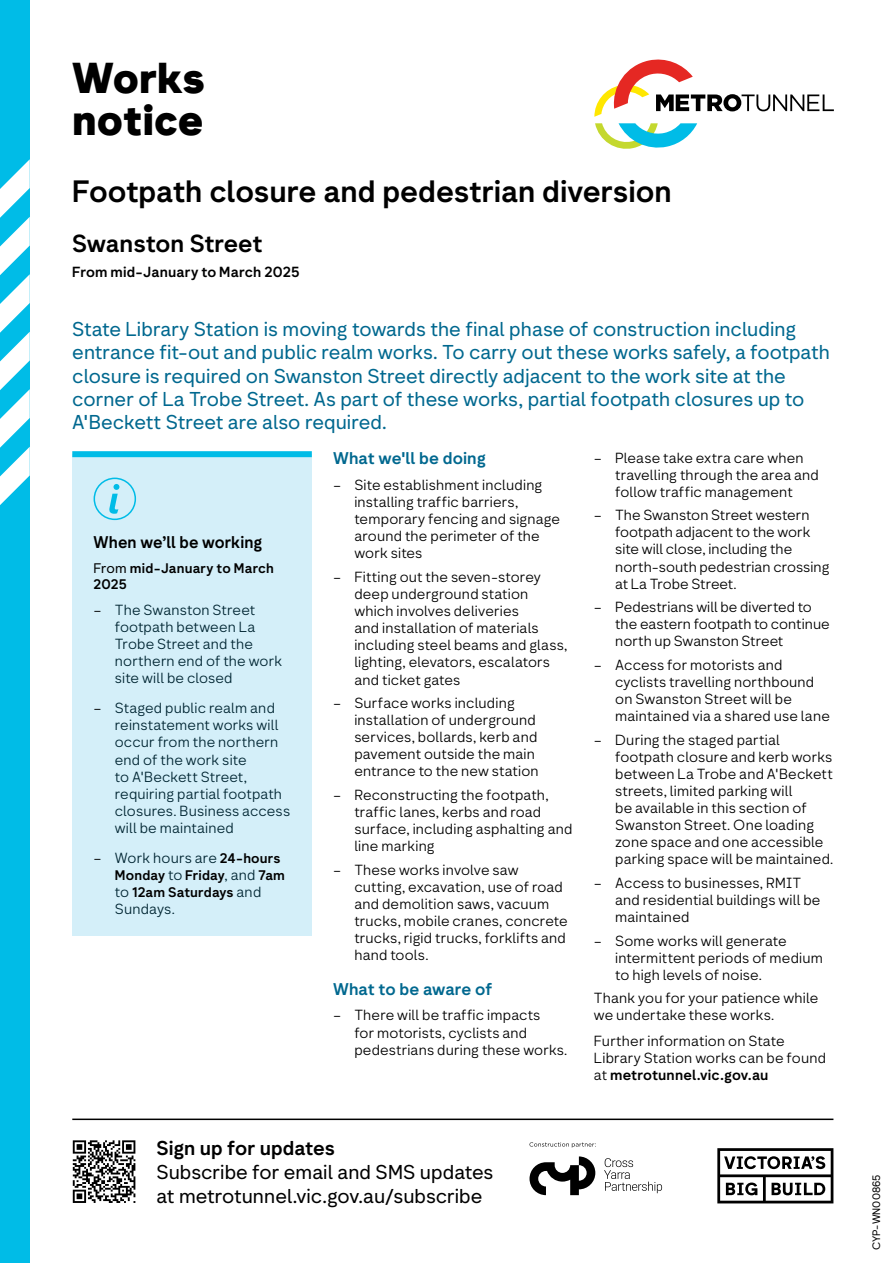
<style>
.page{position:relative;width:893px;height:1263px;background:#fff}
.page>*{position:absolute;margin:0;border:0;box-sizing:border-box;transform-origin:0 0}
.t1{font:800 42px/42px "Network Geo";letter-spacing:-.01em;color:#000}
.t2{font:700 30px "Network Geo";letter-spacing:-.005em;color:#000}
.t3{font:700 24px "Network Geo";letter-spacing:-.005em;color:#000}
.Intro_Span_all_col{font:19.5px/23.4px "Network Geo";letter-spacing:-.005em;color:#00688f}
.t4{font:19.5px/24px "Network Geo";color:#000}
.t5{font:700 19.5px "Network Geo";color:#000}
.Body_H1{font:700 16.5px "Network Geo";letter-spacing:.005em;color:#00688f}
.Body_H1-2{font:700 16.5px "Network Geo";letter-spacing:.005em;color:#000;scale:.96 1}
.Body{font:300 14.25px/17.1px "Network Geo";letter-spacing:.01em;color:#000}
.t6{font:300 14.25px/17.1px "Network Geo";letter-spacing:.01em;color:#002532}
.Issue_Date{font:700 14.25px "Network Geo";letter-spacing:.01em;color:#000}
.Body_H1-3{font:700 13.5px/16.2px "Network Geo";letter-spacing:.015em;color:#000}
.t7{font:10.5px "Network Geo";color:#000}
.s1{font-weight:400}
.s2{color:#000}
.s3{font-weight:700;font-size:13.5px;color:#000}
.s4{font-weight:300;font-size:14.25px;color:#002532}
.s5{font-weight:700}
</style>
<div class="page">
<hr style="left:72px;top:1118px;width:761px;height:2px;background:#000">
<svg style="left:717px;top:1148px;width:116px;height:55px"></svg>
<svg style="left:73px;top:1140px;width:62px;height:63px"></svg>
<svg style="left:529px;top:1156px;width:66px;height:39px"></svg>
<svg style="left:604px;top:1158px;width:58px;height:35px"></svg>
<svg style="left:529px;top:1142px;width:67px;height:5px"></svg>
<svg style="left:594px;top:60px;width:239px;height:57px"></svg>
<svg style="left:595px;top:123px;width:102px;height:26px"></svg>
<div style="left:72px;top:454px;width:240px;height:481px;background:#d4eff9"></div>
<div style="left:72px;top:451px;width:240px;height:6px;background:#00bce7"></div>
<div style="left:94px;top:478px;width:42px;height:42px;border:2px solid #00bce7;border-radius:50%"></div>
<svg style="left:109px;top:484px;width:10px;height:30px"></svg>
<div style="left:0;top:0;width:30px;height:1263px;background:#00bce7"></div>
<svg style="left:0;top:159px;width:30px;height:346px"></svg>
<p class="t1" style="left:72px;top:58px;width:134px">Works notice</p>
<h1 class="t2" style="left:72px;top:171px;width:601px">Footpath closure and pedestrian diversion</h1>
<h2 class="t3" style="left:72px;top:227px;width:192px">Swanston Street</h2>
<p class="Issue_Date" style="left:72px;top:263px;width:229px">From mid-January to March 2025</p>
<p class="Intro_Span_all_col" style="left:72px;top:318px;width:759px">State Library Station is moving towards the final phase of construction including entrance fit-out and public realm works. To carry out these works safely, a footpath closure is required on Swanston Street directly adjacent to the work site at the corner of La Trobe Street. As part of these works, partial footpath closures up to A'Beckett Street are also required.</p>
<h3 class="Body_H1-2" style="left:94px;top:532px;width:177px">When we’ll be working</h3>
<h3 class="Body_H1-3" style="left:94px;top:561px;width:182px"><span class="s1">From</span> mid-January to March<br>2025</h3>
<p class="t6" style="left:115px;top:602px;width:169px;text-indent:-21px"><span class="s2">–</span> The Swanston Street footpath between La<br>Trobe Street and the northern end of the work site will be closed</p>
<p class="t6" style="left:115px;top:700px;width:177px;text-indent:-21px"><span class="s2">–</span> Staged public realm and reinstatement works will occur from the northern end of the work site<br>to A'Beckett Street, requiring partial footpath closures. Business access will be maintained</p>
<p class="t6" style="left:94px;top:850px;width:189px"><span class="s2">–</span> Work hours are <span class="s3">24-hours</span></p>
<p class="Body_H1-3" style="left:115px;top:867px;width:172px;line-height:17.1px">Monday <span class="s4">to</span> Friday<span class="s4">, and</span> 7am <span class="s4">to</span> 12am Saturdays <span class="s4">and</span></p>
<p class="t6" style="left:115px;top:901px;width:61px">Sundays.</p>
<h3 class="Body_H1" style="left:333px;top:448px;width:154px">What we'll be doing</h3>
<p class="Body" style="left:354px;top:477px;width:207px;text-indent:-21px">– Site establishment including installing traffic barriers, temporary fencing and signage around the perimeter of the work sites</p>
<p class="Body" style="left:354px;top:569px;width:215px;text-indent:-21px">– Fitting out the seven-storey deep underground station which involves deliveries<br>and installation of materials including steel beams and glass, lighting, elevators, escalators and ticket gates</p>
<p class="Body" style="left:354px;top:695px;width:186px;text-indent:-21px">– Surface works including installation of underground services, bollards, kerb and pavement outside the main entrance to the new station</p>
<p class="Body" style="left:354px;top:787px;width:220px;text-indent:-21px">– Reconstructing the footpath, traffic lanes, kerbs and road surface, including asphalting and line marking</p>
<p class="Body" style="left:354px;top:861px;width:215px;text-indent:-21px">– These works involve saw cutting, excavation, use of road and demolition saws, vacuum trucks, mobile cranes, concrete trucks, rigid trucks, forklifts and hand tools.</p>
<h3 class="Body_H1" style="left:333px;top:978px;width:161px">What to be aware of</h3>
<p class="Body" style="left:354px;top:1007px;width:215px;text-indent:-21px">– There will be traffic impacts<br>for motorists, cyclists and pedestrians during these works.</p>
<p class="Body" style="left:615px;top:449px;width:205px;text-indent:-21px">– Please take extra care when travelling through the area and follow traffic management</p>
<p class="Body" style="left:615px;top:507px;width:216px;text-indent:-21px">– The Swanston Street western footpath adjacent to the work site will close, including the north-south pedestrian crossing at La Trobe Street.</p>
<p class="Body" style="left:615px;top:599px;width:216px;text-indent:-21px">– Pedestrians will be diverted to the eastern footpath to continue north up Swanston Street</p>
<p class="Body" style="left:615px;top:657px;width:216px;text-indent:-21px">– Access for motorists and cyclists travelling northbound on Swanston Street will be maintained via a shared use lane</p>
<p class="Body" style="left:615px;top:731px;width:220px;text-indent:-21px">– During the staged partial footpath closure and kerb works between La Trobe and A'Beckett streets, limited parking will<br>be available in this section of<br>Swanston Street. One loading zone space and one accessible parking space will be maintained.</p>
<p class="Body" style="left:615px;top:875px;width:207px;text-indent:-21px">– Access to businesses, RMIT and residential buildings will be maintained</p>
<p class="Body" style="left:615px;top:932px;width:209px;text-indent:-21px">– Some works will generate intermittent periods of medium to high levels of noise.</p>
<p class="Body" style="left:594px;top:990px;width:226px">Thank you for your patience while we undertake these works.</p>
<p class="Body" style="left:594px;top:1033px;width:234px">Further information on State<br>Library Station works can be found at <span class="s5">metrotunnel.vic.gov.au</span></p>
<h3 class="t5" style="left:156px;top:1135px;width:180px">Sign up for updates</h3>
<h3 class="t4" style="left:156px;top:1161px;width:338px">Subscribe for email and SMS updates at metrotunnel.vic.gov.au/subscribe</h3>
<p class="t7" style="left:869px;top:1250px;width:77px;rotate:-90deg">CYP-WN00865</p>
</div>
